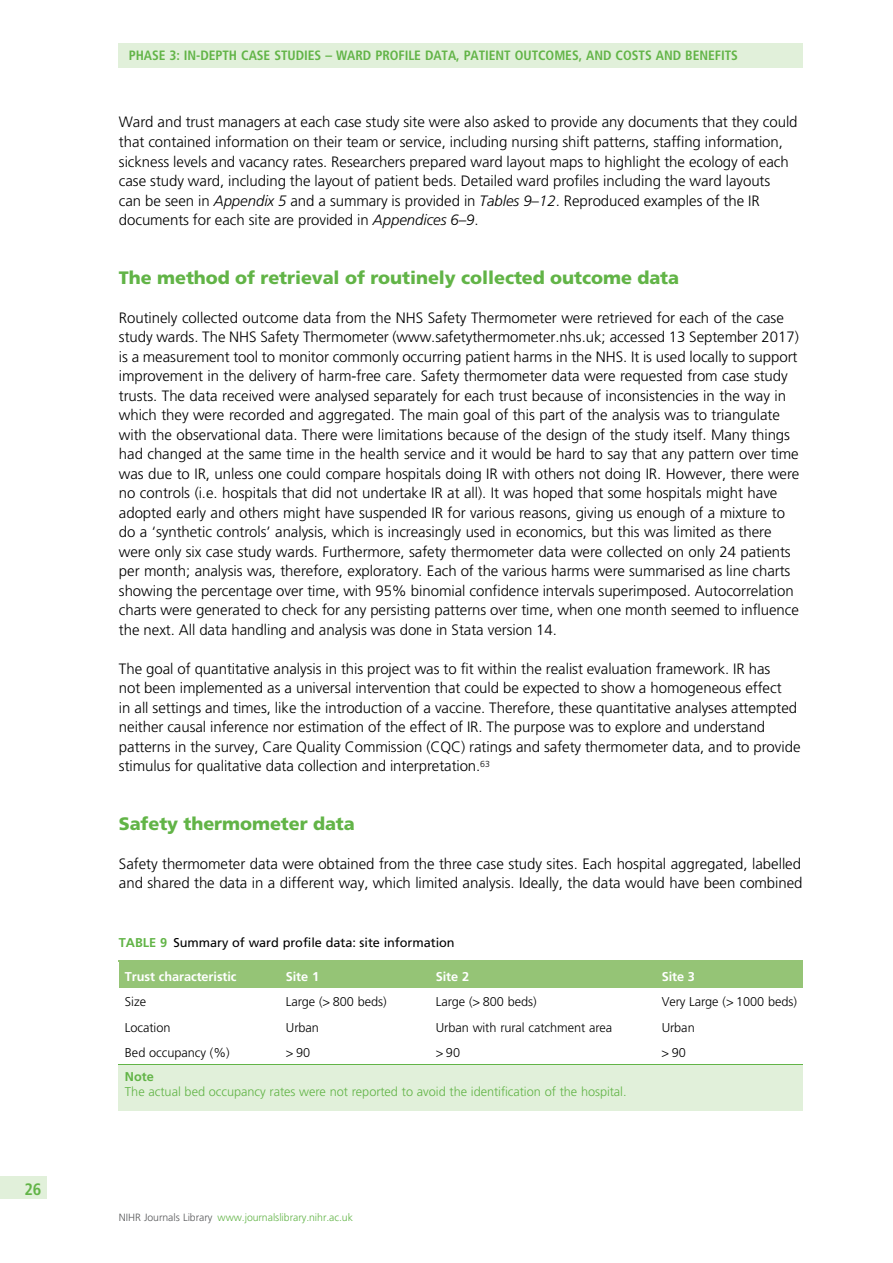
<style>
.page{position:relative;width:893px;height:1263px;background:#fff}
.page>*{position:absolute;margin:0;border:0;box-sizing:border-box;transform-origin:0 0}
.t1{font:18px "Adv TT20 abcef 8.B";color:#62b447}
.t2{font:16.5px "Adv TT24 c 3 cae 3.B";color:#62b447}
.t3{font:15px/19.5px "Adv T Tebabd 7 da";color:#000}
.t4{font:13.5px "Adv TT24 c 3 cae 3.B";color:#62b447}
.t5{font:12.75px "Adv T Tebabd 7 da";color:#000}
.t6{font:12.75px "Adv T Tebabd 7 da";color:#62b447}
.t7{font:12.75px "Adv TT118 e 7927";color:#000}
.t8{font:12.75px "Adv TT6 c 1 def 61.B";color:#fff}
.t9{font:12.75px "Adv TT6 c 1 def 61.B";color:#62b447}
.t10{font:10.5px "Adv T Tebabd 7 da";color:#62b447}
.s1{font-style:inherit}
.s2{font-family:"Adv TT49 bbc 31 f.I"}
.s3{font-family:"Adv TT6 c 1 def 61.B";color:#62b447}
.s4{color:#58595b}
</style>
<div class="page">
<div style="left:119px;top:961px;width:167px;height:27px;background:#95c476"></div>
<div style="left:237px;top:961px;width:199px;height:27px;background:#95c476"></div>
<div style="left:387px;top:961px;width:275px;height:27px;background:#95c476"></div>
<div style="left:612px;top:961px;width:191px;height:27px;background:#95c476"></div>
<hr style="left:119px;top:960px;width:684px;height:1px;background:#95c476">
<hr style="left:119px;top:1064px;width:684px;height:1px;background:#62b447">
<div style="left:119px;top:1065px;width:684px;height:31px;background:#e1f0da"></div>
<div style="left:119px;top:1080px;width:684px;height:31px;background:#e1f0da"></div>
<div style="left:119px;top:44px;width:684px;height:24px;background:#e1f0da"></div>
<div style="left:0;top:1176px;width:47px;height:23px;background:#e1f0da"></div>
<p class="t2" style="left:24px;top:1179px;width:18px">26</p>
<p class="t4" style="left:129px;top:47px;width:611px">PHASE 3: IN-DEPTH CASE STUDIES <span class="s1">–</span> WARD PROFILE DATA, PATIENT OUTCOMES, AND COSTS AND BENEFITS</p>
<p class="t3" style="left:119px;top:114px;width:680px">Ward and trust managers at each case study site were also asked to provide any documents that they could that contained information on their team or service, including nursing shift patterns, staffing information, sickness levels and vacancy rates. Researchers prepared ward layout maps to highlight the ecology of each case study ward, including the layout of patient beds. Detailed ward profiles including the ward layouts<br>can be seen in <span class="s2">Appendix 5</span> and a summary is provided in <span class="s2">Tables 9</span><span class="s1">–</span><span class="s2">12</span>. Reproduced examples of the IR documents for each site are provided in <span class="s2">Appendices 6</span><span class="s2">–</span><span class="s2">9</span>.</p>
<p class="t1" style="left:119px;top:270px;width:562px">The method of retrieval of routinely collected outcome data</p>
<p class="t3" style="left:119px;top:309px;width:682px">Routinely collected outcome data from the NHS Safety Thermometer were retrieved for each of the case study wards. The NHS Safety Thermometer (www.safetythermometer.nhs.uk; accessed 13 September 2017) is a measurement tool to monitor commonly occurring patient harms in the NHS. It is used locally to support improvement in the delivery of harm-free care. Safety thermometer data were requested from case study trusts. The data received were analysed separately for each trust because of inconsistencies in the way in which they were recorded and aggregated. The main goal of this part of the analysis was to triangulate with the observational data. There were limitations because of the design of the study itself. Many things had changed at the same time in the health service and it would be hard to say that any pattern over time was due to IR, unless one could compare hospitals doing IR with others not doing IR. However, there were no controls (i.e. hospitals that did not undertake IR at all). It was hoped that some hospitals might have adopted early and others might have suspended IR for various reasons, giving us enough of a mixture to do a <span class="s1">‘</span>synthetic controls<span class="s1">’</span> analysis, which is increasingly used in economics, but this was limited as there were only six case study wards. Furthermore, safety thermometer data were collected on only 24 patients per month; analysis was, therefore, exploratory. Each of the various harms were summarised as line charts showing the percentage over time, with 95% binomial confidence intervals superimposed. Autocorrelation charts were generated to check for any persisting patterns over time, when one month seemed to influence the next. All data handling and analysis was done in Stata version 14.</p>
<p class="t3" style="left:119px;top:660px;width:683px">The goal of quantitative analysis in this project was to fit within the realist evaluation framework. IR has<br>not been implemented as a universal intervention that could be expected to show a homogeneous effect<br>in all settings and times, like the introduction of a vaccine. Therefore, these quantitative analyses attempted neither causal inference nor estimation of the effect of IR. The purpose was to explore and understand patterns in the survey, Care Quality Commission (CQC) ratings and safety thermometer data, and to provide stimulus for qualitative data collection and interpretation.<sup>63</sup></p>
<p class="t1" style="left:119px;top:816px;width:237px">Safety thermometer data</p>
<p class="t3" style="left:119px;top:855px;width:685px">Safety thermometer data were obtained from the three case study sites. Each hospital aggregated, labelled and shared the data in a different way, which limited analysis. Ideally, the data would have been combined</p>
<p class="t7" style="left:119px;top:937px;width:337px"><span class="s3">TABLE 9</span> Summary of ward profile data: site information</p>
<p class="t8" style="left:125px;top:971px;width:113px">Trust characteristic</p>
<p class="t8" style="left:286px;top:971px;width:35px">Site 1</p>
<p class="t8" style="left:436px;top:971px;width:35px">Site 2</p>
<p class="t8" style="left:662px;top:971px;width:35px">Site 3</p>
<p class="t5" style="left:125px;top:997px;width:23px">Size</p>
<p class="t5" style="left:286px;top:997px;width:102px">Large (&gt; 800 beds)</p>
<p class="t5" style="left:436px;top:997px;width:102px">Large (&gt; 800 beds)</p>
<p class="t5" style="left:662px;top:997px;width:137px">Very Large (&gt; 1000 beds)</p>
<p class="t5" style="left:125px;top:1022px;width:47px">Location</p>
<p class="t5" style="left:286px;top:1022px;width:35px">Urban</p>
<p class="t5" style="left:436px;top:1022px;width:178px">Urban with rural catchment area</p>
<p class="t5" style="left:662px;top:1022px;width:35px">Urban</p>
<p class="t5" style="left:125px;top:1048px;width:106px">Bed occupancy (%)</p>
<p class="t5" style="left:286px;top:1048px;width:26px">&gt;90</p>
<p class="t5" style="left:436px;top:1048px;width:26px">&gt;90</p>
<p class="t5" style="left:662px;top:1048px;width:26px">&gt;90</p>
<p class="t9" style="left:125px;top:1071px;width:30px">Note</p>
<p class="t6" style="left:125px;top:1086px;width:503px">The actual bed occupancy rates were not reported to avoid the identification of the hospital.</p>
<p class="t10" style="left:119px;top:1213px;width:236px"><span class="s4">NIHR Journals Library</span> www.journalslibrary.nihr.ac.uk</p>
</div>
